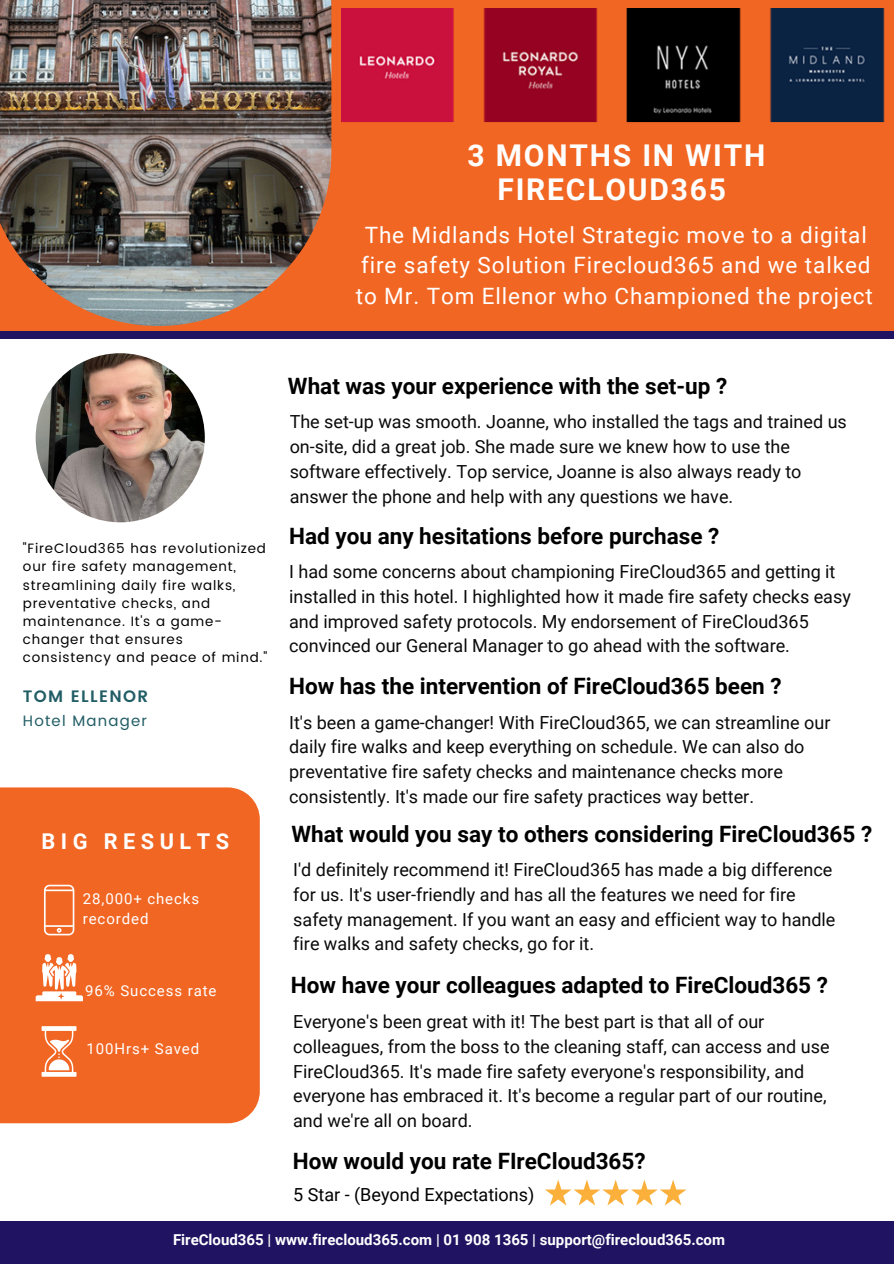
<style>
.page{position:relative;width:894px;height:1264px;background:#fff}
.page>*{position:absolute;margin:0;border:0;box-sizing:border-box;transform-origin:0 0}
.t1{font:700 30px/33.8px "Roboto";letter-spacing:.06em;color:#fff;text-align:center}
.t2{font:700 22.5px "Roboto";color:#000}
.t3{font:22.5px/30.5px "Roboto";letter-spacing:.04em;color:#fff;text-align:center}
.t4{font:700 21.75px "Roboto";letter-spacing:.25em;color:#fff}
.t5{font:18px/24.8px "Roboto";color:#000}
.t6{font:600 16.5px "Poppins";letter-spacing:.08em;color:#215d65}
.t7{font:700 15px "Roboto";color:#fff}
.t8{font:15px/20.2px "Roboto";letter-spacing:.06em;color:#fff}
.t9{font:15px "Poppins";letter-spacing:.08em;color:#215d65}
.t10{font:13.5px/18px "Poppins";letter-spacing:.06em;color:#000}
</style>
<div class="page">
<div style="left:0;top:299px;width:893px;height:39px;background:#201462"></div>
<div style="left:0;top:0;width:893px;height:331px;background:#f16623"></div>
<img style="left:0;top:0;width:331px;height:326px">
<div style="left:0;top:787px;width:259px;height:336px;background:#f16623"></div>
<svg style="left:42px;top:1026px;width:34px;height:50px"></svg>
<svg style="left:44px;top:884px;width:30px;height:51px"></svg>
<svg style="left:36px;top:954px;width:47px;height:47px"></svg>
<div style="left:0;top:1220px;width:893px;height:43px;background:#201462"></div>
<svg style="left:545px;top:1180px;width:142px;height:25px"></svg>
<img style="left:341px;top:9px;width:544px;height:113px">
<img style="left:36px;top:353px;width:169px;height:169px;border-radius:50%">
<p class="t1" style="left:467px;top:139px;width:299px">3 MONTHS IN WITH<br>FIRECLOUD365</p>
<p class="t3" style="left:356px;top:220px;width:518px">The Midlands Hotel Strategic move to a digital fire safety Solution Firecloud365 and we talked to Mr. Tom Ellenor who Championed the project</p>
<p class="t10" style="left:23px;top:540px;width:246px">"FireCloud365 has revolutionized our fire safety management, streamlining daily fire walks, preventative checks, and maintenance. It's a game&shy;changer that ensures consistency and peace of mind."</p>
<p class="t6" style="left:23px;top:686px;width:127px">TOM ELLENOR</p>
<p class="t9" style="left:23px;top:712px;width:125px">Hotel Manager</p>
<p class="t4" style="left:42px;top:829px;width:189px">BIG RESULTS</p>
<p class="t8" style="left:83px;top:888px;width:118px">28,000+ checks recorded</p>
<p class="t8" style="left:85px;top:980px;width:133px">96% Success rate</p>
<p class="t8" style="left:87px;top:1039px;width:114px">100Hrs+ Saved</p>
<p class="t2" style="left:288px;top:373px;width:440px">What was your experience with the set-up ?</p>
<p class="t5" style="left:289px;top:410px;width:558px">The set-up was smooth. Joanne, who installed the tags and trained us on-site, did a great job. She made sure we knew how to use the software effectively. Top service, Joanne is also always ready to answer the phone and help with any questions we have.</p>
<p class="t2" style="left:289px;top:523px;width:431px">Had you any hesitations before purchase ?</p>
<p class="t5" style="left:289px;top:559px;width:563px">I had some concerns about championing FireCloud365 and getting it installed in this hotel. I highlighted how it made fire safety checks easy and improved safety protocols. My endorsement of FireCloud365 convinced our General Manager to go ahead with the software.</p>
<p class="t2" style="left:289px;top:673px;width:494px">How has the intervention of FireCloud365 been ?</p>
<p class="t5" style="left:289px;top:710px;width:542px">It's been a game-changer! With FireCloud365, we can streamline our daily fire walks and keep everything on schedule. We can also do preventative fire safety checks and maintenance checks more consistently. It's made our fire safety practices way better.</p>
<p class="t2" style="left:291px;top:821px;width:582px">What would you say to others considering FireCloud365 ?</p>
<p class="t5" style="left:293px;top:857px;width:543px">I'd definitely recommend it! FireCloud365 has made a big difference for us. It's user-friendly and has all the features we need for fire safety management. If you want an easy and efficient way to handle fire walks and safety checks, go for it.</p>
<p class="t2" style="left:291px;top:971px;width:538px">How have your colleagues adapted to FireCloud365 ?</p>
<p class="t5" style="left:293px;top:1009px;width:537px">Everyone's been great with it! The best part is that all of our colleagues, from the boss to the cleaning staff, can access and use FireCloud365. It's made fire safety everyone's responsibility, and everyone has embraced it. It's become a regular part of our routine, and we're all on board.</p>
<p class="t2" style="left:293px;top:1148px;width:354px">How would you rate FIreCloud365?</p>
<p class="t5" style="left:293px;top:1182px;width:242px">5 Star - (Beyond Expectations)</p>
<p class="t7" style="left:173px;top:1231px;width:553px">FireCloud365 | www.firecloud365.com | 01 908 1365 | support@firecloud365.com</p>
</div>
